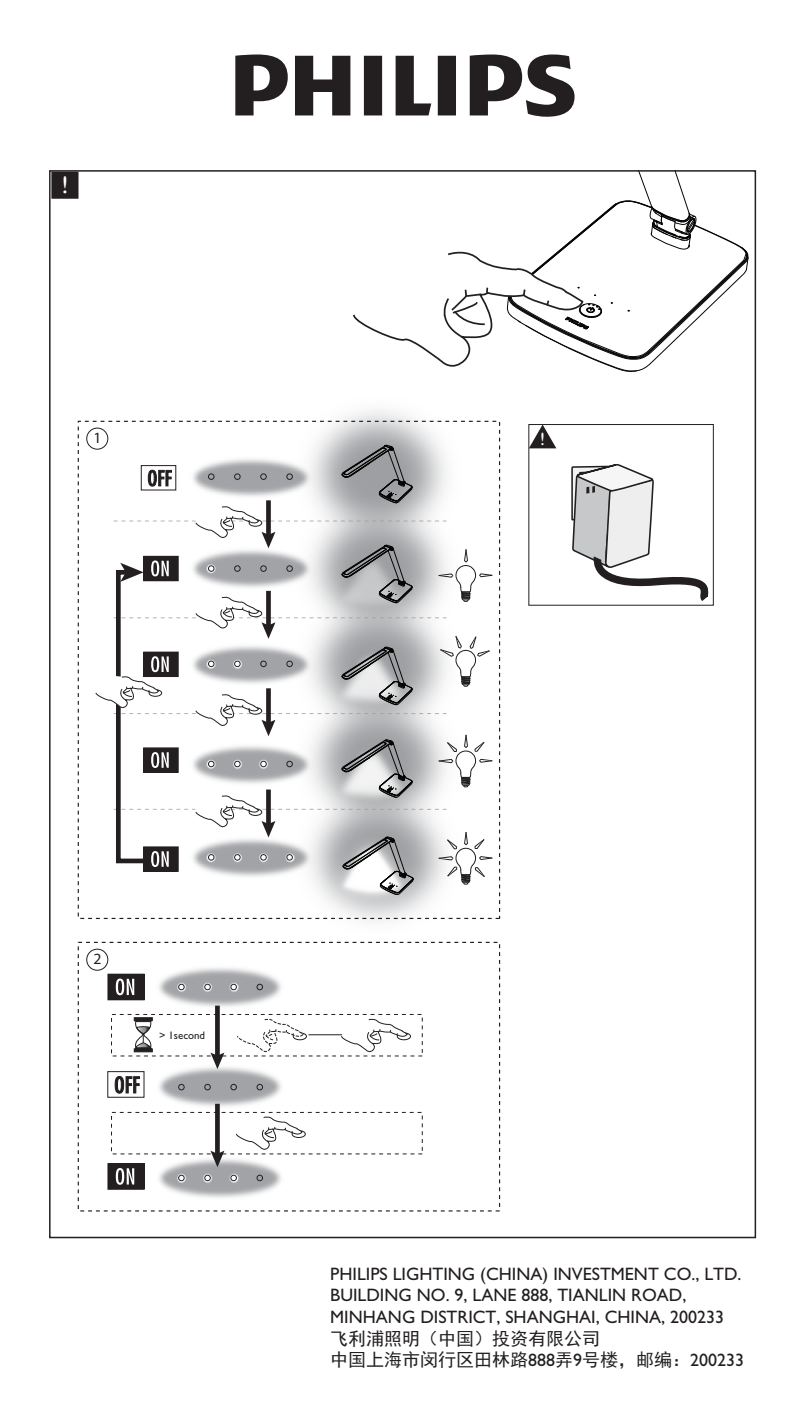
<style>
.page{position:relative;width:808px;height:1425px;background:#fff}
.page>*{position:absolute;margin:0;border:0;box-sizing:border-box;transform-origin:0 0}
.t1{font:24px "Gill Sans";color:#fff}
.t2{font:18px/21.6px "Gill Sans Std";color:#231f20}
.t3{font:18px "Gill Sans Std";color:#fff}
.t4{font:15.6px "Myriad Pro";color:#231f20}
.t5{font:10.8px "Gill Sans Std";color:#231f20}
.s1{font-family:"Sim Hei"}
</style>
<div class="page">
<svg style="left:235px;top:54px;width:339px;height:63px"></svg>
<svg style="left:353px;top:173px;width:396px;height:199px"></svg>
<div style="left:52px;top:172px;width:26px;height:26px;background:#231f20"></div>
<div style="left:51px;top:172px;width:28px;height:27px;border:2px solid #231f20"></div>
<img style="left:297px;top:410px;width:160px;height:35px">
<img style="left:329px;top:894px;width:99px;height:23px">
<img style="left:297px;top:433px;width:37px;height:12px">
<img style="left:134px;top:1056px;width:171px;height:56px">
<img style="left:322px;top:894px;width:12px;height:7px">
<img style="left:134px;top:973px;width:147px;height:28px">
<img style="left:134px;top:1154px;width:171px;height:58px">
<div style="left:108px;top:974px;width:36px;height:25px;background:#231f20"></div>
<div style="left:108px;top:974px;width:36px;height:26px;border:1px solid #231f20"></div>
<svg style="left:116px;top:978px;width:8px;height:17px"></svg>
<svg style="left:118px;top:980px;width:4px;height:13px"></svg>
<svg style="left:127px;top:978px;width:7px;height:17px"></svg>
<svg style="left:110px;top:1165px;width:32px;height:22px"></svg>
<div style="left:108px;top:1163px;width:36px;height:26px;border:1px solid #231f20"></div>
<svg style="left:116px;top:1168px;width:8px;height:16px"></svg>
<svg style="left:118px;top:1170px;width:4px;height:12px"></svg>
<svg style="left:127px;top:1168px;width:7px;height:16px"></svg>
<div style="left:108px;top:1071px;width:36px;height:26px;background:#fff"></div>
<div style="left:108px;top:1071px;width:36px;height:26px;border:1px solid #231f20"></div>
<div style="left:115px;top:1076px;width:9px;height:17px;background:#231f20;border-radius:50%"></div>
<svg style="left:117px;top:1078px;width:4px;height:13px"></svg>
<div style="left:115px;top:1076px;width:9px;height:17px;border:1px solid #231f20;border-radius:50%"></div>
<div style="left:117px;top:1078px;width:5px;height:13px;border:1px solid #231f20;border-radius:50%"></div>
<svg style="left:125px;top:1076px;width:15px;height:17px"></svg>
<img style="left:149px;top:973px;width:26px;height:42px">
<img style="left:175px;top:968px;width:26px;height:47px">
<img style="left:201px;top:967px;width:65px;height:48px">
<img style="left:149px;top:1153px;width:26px;height:56px">
<img style="left:175px;top:1153px;width:26px;height:56px">
<img style="left:201px;top:1150px;width:65px;height:59px">
<div style="left:293px;top:1032px;width:14px;height:8px;border:1px solid #231f20;border-radius:50%"></div>
<svg style="left:237px;top:1018px;width:66px;height:35px"></svg>
<div style="left:397px;top:1032px;width:14px;height:8px;border:1px solid #231f20;border-radius:50%"></div>
<svg style="left:339px;top:1018px;width:69px;height:35px"></svg>
<div style="left:215px;top:1005px;width:5px;height:52px;background:#231f20"></div>
<svg style="left:210px;top:1052px;width:14px;height:17px"></svg>
<div style="left:215px;top:1103px;width:5px;height:53px;background:#231f20"></div>
<svg style="left:210px;top:1150px;width:14px;height:17px"></svg>
<div style="left:292px;top:1130px;width:14px;height:7px;border:1px solid #231f20;border-radius:50%"></div>
<svg style="left:234px;top:1116px;width:69px;height:35px"></svg>
<svg style="left:134px;top:1017px;width:19px;height:35px"></svg>
<hr style="left:308px;top:1034px;width:34px;height:1px;background:#231f20">
<div style="left:86px;top:428px;width:22px;height:21px;border:1px solid #231f20;border-radius:50%"></div>
<div style="left:78px;top:941px;width:422px;height:270px;border:1px dashed #231f20"></div>
<div style="left:86px;top:948px;width:22px;height:22px;border:1px solid #231f20;border-radius:50%"></div>
<svg style="left:94px;top:445px;width:399px;height:449px"></svg>
<svg style="left:178px;top:984px;width:6px;height:6px"></svg>
<div style="left:204px;top:984px;width:7px;height:6px;border:1px solid #231f20;border-radius:50%"></div>
<svg style="left:231px;top:984px;width:6px;height:6px"></svg>
<svg style="left:257px;top:984px;width:6px;height:6px"></svg>
<svg style="left:178px;top:1084px;width:6px;height:6px"></svg>
<div style="left:204px;top:1084px;width:7px;height:6px;border:1px solid #231f20;border-radius:50%"></div>
<svg style="left:231px;top:1084px;width:6px;height:6px"></svg>
<svg style="left:257px;top:1084px;width:6px;height:6px"></svg>
<svg style="left:178px;top:1174px;width:6px;height:6px"></svg>
<div style="left:204px;top:1174px;width:7px;height:6px;border:1px solid #231f20;border-radius:50%"></div>
<svg style="left:231px;top:1174px;width:6px;height:6px"></svg>
<svg style="left:257px;top:1174px;width:6px;height:6px"></svg>
<svg style="left:530px;top:426px;width:26px;height:22px"></svg>
<svg style="left:571px;top:464px;width:138px;height:137px"></svg>
<div style="left:528px;top:424px;width:186px;height:181px;border:1px solid #231f20"></div>
<p class="t1" style="left:62px;top:171px;width:8px">!</p>
<p class="t4" style="left:93px;top:428px;width:10px">1</p>
<p class="t3" style="left:540px;top:429px;width:6px">!</p>
<p class="t4" style="left:93px;top:949px;width:10px">2</p>
<p class="t5" style="left:159px;top:1028px;width:48px">&gt; 1second</p>
<p class="t2" style="left:330px;top:1263px;width:415px">PHILIPS LIGHTING (CHINA) INVESTMENT CO., LTD.<br>BUILDING NO. 9, LANE 888, TIANLIN ROAD, MINHANG DISTRICT, SHANGHAI, CHINA, 200233<span class="s1">飞利浦照明（中国）投资有限公司<br>中国上海市闵行区田林路</span>888<span class="s1">弄</span>9<span class="s1">号楼，邮编：</span>200233</p>
</div>
